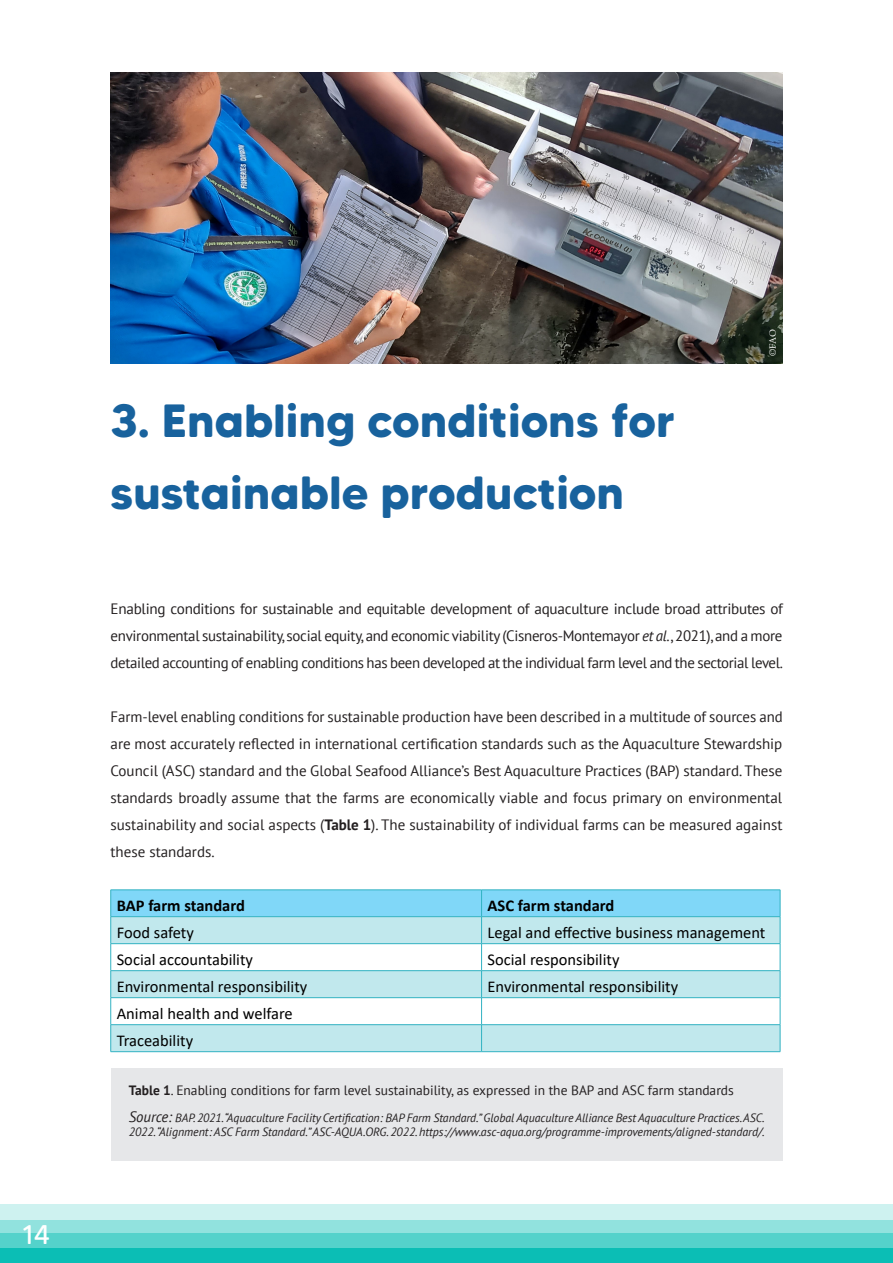
<style>
.page{position:relative;width:893px;height:1263px;background:#fff}
.page>*{position:absolute;margin:0;border:0;box-sizing:border-box;transform-origin:0 0}
.t1{font:700 46.5px/72px "MADE Tommy Soft";color:#18629d}
.t2{font:27px "MADE Tommy Soft";color:#fff}
.Body_text{font:16.5px "Calibri";color:#000}
.Body_text-2{font:700 16.5px "Calibri";color:#000}
.Body_text-3{font:15px/27px "PT Sans";letter-spacing:-.01em;color:#231f20;text-align:justify}
.Figure_text{font:13.5px "PT Sans";color:#231f20}
.Source{font:italic 12px/14.4px "PT Sans";letter-spacing:-.005em;color:#231f20}
.Body{font:9px "Stempel Garamond LT Std";color:#fff}
.s1{font-style:italic}
.s2{font-weight:700}
.s3{font-size:15px}
</style>
<div class="page">
<div style="left:0;top:1219px;width:893px;height:15px;background:#91e2de"></div>
<div style="left:0;top:1204px;width:893px;height:15px;background:#cef2f0"></div>
<div style="left:0;top:1233px;width:893px;height:16px;background:#54d2cb"></div>
<div style="left:0;top:1249px;width:893px;height:14px;background:#0bbeb5"></div>
<div style="left:111px;top:1068px;width:671px;height:93px;background:#e6e7e9"></div>
<hr style="left:111px;top:889px;width:371px;height:1px;background:#31b2c2">
<hr style="left:482px;top:889px;width:298px;height:1px;background:#31b2c2">
<svg style="left:110px;top:890px;width:671px;height:161px"></svg>
<hr style="left:111px;top:1051px;width:371px;height:1px;background:#31b2c2">
<hr style="left:482px;top:1051px;width:298px;height:1px;background:#31b2c2">
<img style="left:111px;top:72px;width:671px;height:292px">
<h2 class="t2" style="left:22px;top:1217px;width:29px">14</h2>
<h1 class="t1" style="left:111px;top:384px;width:566px">3. Enabling conditions for sustainable production</h1>
<p class="Body" style="left:767px;top:356px;width:29px;rotate:-90deg">©FAO</p>
<p class="Body_text-3" style="left:111px;top:594px;width:674px">Enabling conditions for sustainable and equitable development of aquaculture include broad attributes of environmental sustainability, social equity, and economic viability (Cisneros-Montemayor <span class="s1">et al</span>., 2021), and a more detailed accounting of enabling conditions has been developed at the individual farm level and the sectorial level.</p>
<p class="Body_text-3" style="left:111px;top:702px;width:674px">Farm-level enabling conditions for sustainable production have been described in a multitude of sources and are most accurately reflected in international certification standards such as the Aquaculture Stewardship Council (ASC) standard and the Global Seafood Alliance’s Best Aquaculture Practices (BAP) standard. These standards broadly assume that the farms are economically viable and focus primary on environmental sustainability and social aspects (<span class="s2">Table 1</span>). The sustainability of individual farms can be measured against these standards.</p>
<p class="Body_text-2" style="left:117px;top:893px;width:130px">BAP farm standard</p>
<p class="Body_text-2" style="left:488px;top:893px;width:128px">ASC farm standard</p>
<p class="Body_text" style="left:117px;top:921px;width:79px">Food safety</p>
<p class="Body_text" style="left:488px;top:921px;width:279px">Legal and effective business management</p>
<p class="Body_text" style="left:117px;top:948px;width:138px">Social accountability</p>
<p class="Body_text" style="left:488px;top:948px;width:133px">Social responsibility</p>
<p class="Body_text" style="left:117px;top:975px;width:192px">Environmental responsibility</p>
<p class="Body_text" style="left:488px;top:975px;width:192px">Environmental responsibility</p>
<p class="Body_text" style="left:117px;top:1002px;width:178px">Animal health and welfare</p>
<p class="Body_text" style="left:117px;top:1029px;width:78px">Traceability</p>
<p class="Figure_text" style="left:129px;top:1082px;width:606px"><span class="s2">Table 1</span>. Enabling conditions for farm level sustainability, as expressed in the BAP and ASC farm standards</p>
<p class="Source" style="left:129px;top:1110px;width:637px"><span class="s3">Source:</span> BAP. 2021.“Aquaculture Facility Certification: BAP Farm Standard.” Global Aquaculture Alliance Best Aquaculture Practices. ASC.<br>2022.“Alignment: ASC Farm Standard.” ASC-AQUA.ORG. 2022. https://www.asc-aqua.org/programme-improvements/aligned-standard/.</p>
</div>
